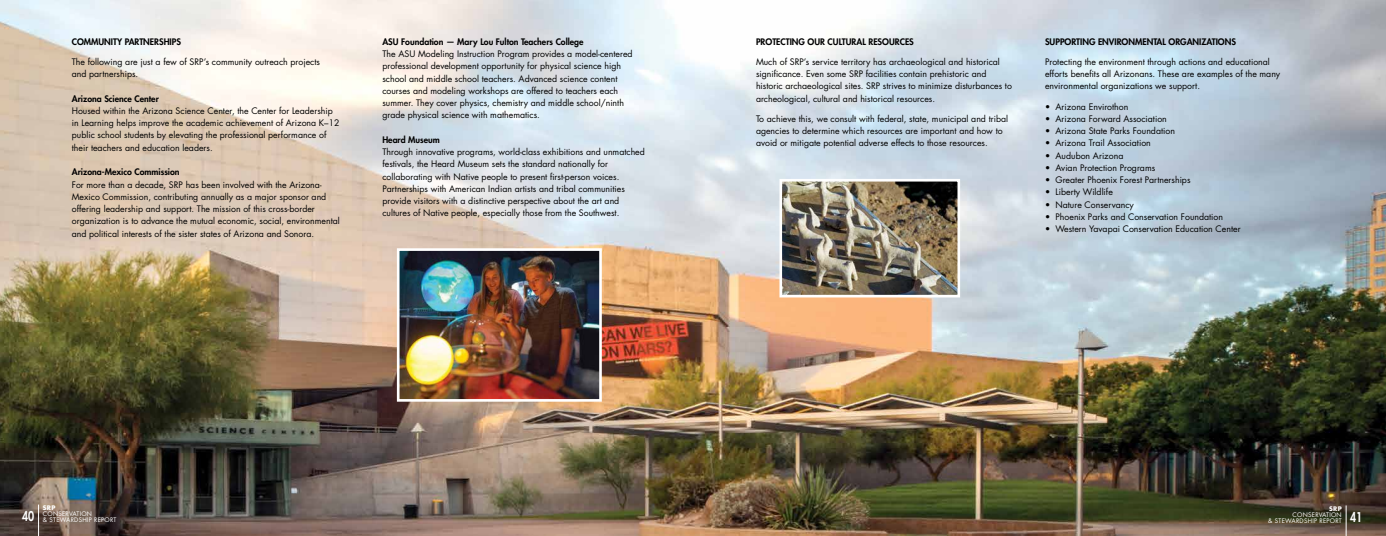
<style>
.page{position:relative;width:1386px;height:536px;background:#fff}
.page>*{position:absolute;margin:0;border:0;box-sizing:border-box;transform-origin:0 0}
.t1{font:8.75px/12.2px "Futura Std";color:#000}
.t2{font:800 8.75px "Futura Std";color:#000}
.t3{font:6.12px/6.1px "Futura Std";letter-spacing:.04em;color:#fff;text-align:center}
.t4{font:700 6.12px "Futura Std";letter-spacing:.04em;color:#fff}
.s1{font-weight:800;font-size:13.12px}
</style>
<div class="page">
<img style="left:0;top:0;width:1386px;height:536px">
<hr style="left:38px;top:504px;width:1px;height:32px;background:#fff">
<hr style="left:1346px;top:505px;width:1px;height:31px;background:#fff">
<img style="left:783px;top:183px;width:173px;height:110px">
<div style="left:779px;top:179px;width:181px;height:118px;border:3px solid #fff"></div>
<img style="left:401px;top:252px;width:197px;height:145px">
<div style="left:397px;top:248px;width:205px;height:153px;border:3px solid #fff"></div>
<p class="t2" style="left:72px;top:36px;width:106px">Community Partnerships</p>
<p class="t1" style="left:72px;top:56px;width:250px">The following are just a few of SRP’s community outreach projects and partnerships.</p>
<p class="t2" style="left:72px;top:93px;width:89px">Arizona Science Center</p>
<p class="t1" style="left:72px;top:105px;width:269px">Housed within the Arizona Science Center, the Center for Leadership in Learning helps improve the academic achievement of Arizona K–12 public school students by elevating the professional performance of their teachers and education leaders.</p>
<p class="t2" style="left:72px;top:166px;width:109px">Arizona-Mexico Commission</p>
<p class="t1" style="left:72px;top:178px;width:269px">For more than a decade, SRP has been involved with the Arizona-Mexico Commission, contributing annually as a major sponsor and offering leadership and support. The mission of this cross-border organization is to advance the mutual economic, social, environmental and political interests of the sister states of Arizona and Sonora.</p>
<p class="t2" style="left:382px;top:36px;width:203px">ASU Foundation — Mary Lou Fulton Teachers College</p>
<p class="t1" style="left:382px;top:48px;width:252px">The ASU Modeling Instruction Program provides a model-centered professional development opportunity for physical science high school and middle school teachers. Advanced science content courses and modeling workshops are offered to teachers each summer. They cover physics, chemistry and middle school/ninth grade physical science with mathematics.</p>
<p class="t2" style="left:382px;top:134px;width:59px">Heard Museum</p>
<p class="t1" style="left:382px;top:146px;width:264px">Through innovative programs, world-class exhibitions and unmatched festivals, the Heard Museum sets the standard nationally for collaborating with Native people to present first-person voices.<br>Partnerships with American Indian artists and tribal communities provide visitors with a distinctive perspective about the art and cultures of Native people, especially those from the Southwest.</p>
<p class="t4" style="left:43px;top:503px;width:14px">SRP</p>
<p class="t3" style="left:22px;top:510px;width:96px">CONSERVATION<br><span class="s1">40</span> &amp; STEWARDSHIP REPORT</p>
<p class="t2" style="left:756px;top:36px;width:158px">Protecting Our Cultural Resources</p>
<p class="t1" style="left:756px;top:56px;width:257px">Much of SRP’s service territory has archaeological and historical significance. Even some SRP facilities contain prehistoric and historic archaeological sites. SRP strives to minimize disturbances to archeological, cultural and historical resources.</p>
<p class="t1" style="left:756px;top:112px;width:254px">To achieve this, we consult with federal, state, municipal and tribal agencies to determine which resources are important and how to avoid or mitigate potential adverse effects to those resources.</p>
<p class="t2" style="left:1045px;top:36px;width:191px">Supporting Environmental Organizations</p>
<p class="t1" style="left:1045px;top:56px;width:237px">Protecting the environment through actions and educational efforts benefits all Arizonans. These are examples of the many environmental organizations we support.</p>
<p class="t1" style="left:1045px;top:100px;width:85px">• Arizona Envirothon</p>
<p class="t1" style="left:1045px;top:112px;width:123px">• Arizona Forward Association</p>
<p class="t1" style="left:1045px;top:125px;width:131px">• Arizona State Parks Foundation</p>
<p class="t1" style="left:1045px;top:137px;width:107px">• Arizona Trail Association</p>
<p class="t1" style="left:1045px;top:149px;width:80px">• Audubon Arizona</p>
<p class="t1" style="left:1045px;top:161px;width:112px">• Avian Protection Programs</p>
<p class="t1" style="left:1045px;top:174px;width:147px">• Greater Phoenix Forest Partnerships</p>
<p class="t1" style="left:1045px;top:186px;width:69px">• Liberty Wildlife</p>
<p class="t1" style="left:1045px;top:198px;width:90px">• Nature Conservancy</p>
<p class="t1" style="left:1045px;top:210px;width:180px">• Phoenix Parks and Conservation Foundation</p>
<p class="t1" style="left:1045px;top:223px;width:197px">• Western Yavapai Conservation Education Center</p>
<p class="t4" style="left:1329px;top:504px;width:14px">SRP</p>
<p class="t3" style="left:1268px;top:511px;width:95px;text-align:left;text-indent:24px">CONSERVATION<br>&amp; STEWARDSHIP REPORT <span class="s1">41</span></p>
</div>
